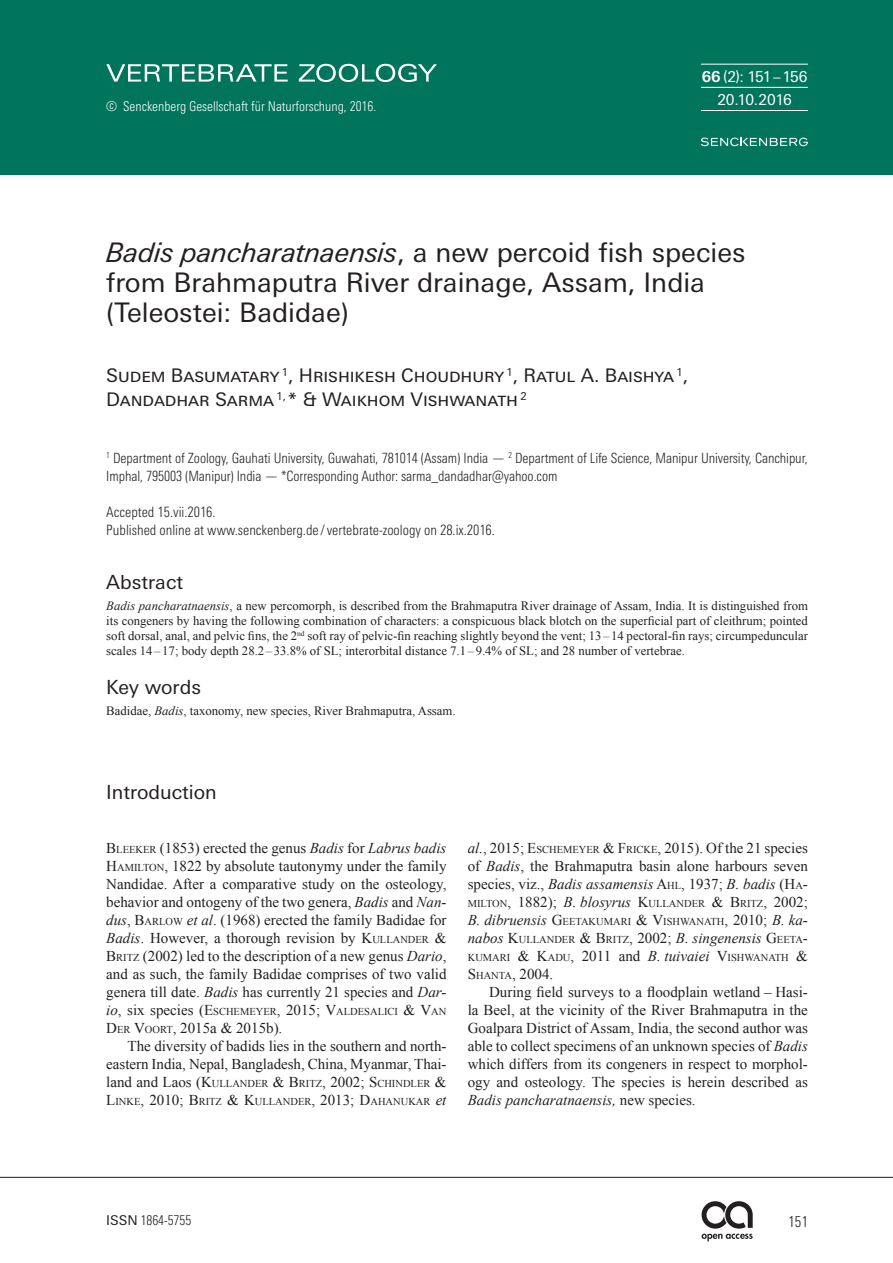
<style>
.page{position:relative;width:893px;height:1263px;background:#fff}
.page>*{position:absolute;margin:0;border:0;box-sizing:border-box;transform-origin:0 0}
.t1{font:27px/30px "Univers Next W1 G";color:#231f20}
.t2{font:19.5px "Univers Next W1 G";color:#231f20}
.t3{font:18.75px/24px "Univers Next W1 G";letter-spacing:-.005em;color:#231f20}
.t4{font:15px/18px "Times New Roman";color:#231f20;text-align:justify}
.t5{font:italic 15px "Times New Roman";color:#231f20}
.t6{font:15px/22.8px "Univers Next W1 G";letter-spacing:-.05em;color:#fff;text-align:center}
.t7{font:300 condensed 15px "Univers Next Pro";color:#231f20}
.t8{font:300 condensed 14.25px/18px "Univers Next Pro";color:#231f20}
.t9{font:300 condensed 14.1px/18px "Univers Next Pro";letter-spacing:-.005em;color:#231f20}
.t10{font:300 condensed 13.5px "Univers Next Pro";color:#fff}
.t11{font:300 condensed 13.5px "Univers Next Pro";color:#231f20}
.t12{font:12.75px/15px "Times New Roman";color:#231f20;text-align:justify}
.t13{font:10.5px/18px "Times New Roman";color:#231f20}
.s1{font-weight:700}
.s2{font-style:italic}
.s3{font-style:inherit}
.s4{font-size:10.5px}
.s5{font-style:italic;font-size:15px}
.s6{font-size:15px}
.s7{font-style:normal}
.s8{font-style:normal;font-size:10.5px}
.s9{font-family:"Univers Next W1 G";font-weight:400;font-stretch:normal}
</style>
<div class="page">
<hr style="left:0;top:1177px;width:893px;height:1px;background:#231f20">
<svg style="left:702px;top:1234px;width:51px;height:7px"></svg>
<svg style="left:702px;top:1201px;width:51px;height:27px"></svg>
<div style="left:0;top:0;width:893px;height:174px;background:#01745c"></div>
<svg style="left:701px;top:138px;width:107px;height:8px"></svg>
<hr style="left:701px;top:64px;width:107px;height:1px;background:#fff">
<hr style="left:701px;top:110px;width:107px;height:1px;background:#fff">
<hr style="left:701px;top:87px;width:107px;height:1px;background:#fff">
<svg style="left:106px;top:64px;width:331px;height:18px"></svg>
<p class="t10" style="left:106px;top:98px;width:271px">© Senckenberg Gesellschaft für Naturforschung, 2016.</p>
<p class="t6" style="left:702px;top:65px;width:107px"><span class="s1">66</span> (2): 151–156<br>20.10.2016</p>
<h1 class="t1" style="left:106px;top:237px;width:641px"><span class="s2">Badis pancharatnaensis</span>, a new percoid fish species from Brahmaputra River drainage, Assam, India (Teleostei: Badidae)</h1>
<p class="t3" style="left:106px;top:363px;width:583px">Sudem Basumatary <sup>1</sup>, Hrishikesh Choudhury <sup>1</sup>, Ratul A. Baishya <sup>1</sup>,<br>Dandadhar Sarma <sup>1,</sup>* &amp; Waikhom Vishwanath <sup>2</sup></p>
<p class="t9" style="left:106px;top:449px;width:703px"><sup>1</sup> Department of Zoology, Gauhati University, Guwahati, 781014 (Assam) India — <sup>2</sup> Department of Life Science, Manipur University, Canchipur,<br>Imphal, 795003 (Manipur) India — *Corresponding Author: sarma_dandadhar@yahoo.com</p>
<p class="t8" style="left:106px;top:503px;width:390px">Accepted 15.vii.2016.<br>Published online at www.senckenberg.de /vertebrate-zoology on 28.ix.2016.</p>
<h2 class="t2" style="left:106px;top:571px;width:78px">Abstract</h2>
<p class="t12" style="left:106px;top:598px;width:703px"><span class="s2">Badis pancharatnaensis</span>, a new percomorph, is described from the Brahmaputra River drainage of Assam, India. It is distinguished from its congeners by having the following combination of characters: a conspicuous black blotch on the superficial part of cleithrum; pointed soft dorsal, anal, and pelvic fins, the 2<sup>nd</sup> soft ray of pelvic-fin reaching slightly beyond the vent; 13 <span class="s2">‒</span> 14 pectoral-fin rays; circumpeduncular scales 14 <span class="s2">‒</span> 17; body depth 28.2 <span class="s2">‒</span> 33.8% of SL; interorbital distance 7.1 <span class="s2">‒</span> 9.4% of SL; and 28 number of vertebrae.</p>
<h2 class="t2" style="left:106px;top:676px;width:96px">Key words</h2>
<p class="t12" style="left:106px;top:703px;width:351px">Badidae, <span class="s2">Badis</span>, taxonomy, new species, River Brahmaputra, Assam.</p>
<h2 class="t2" style="left:106px;top:781px;width:112px">Introduction</h2>
<p class="t4" style="left:106px;top:839px;width:342px"><span class="s3">B</span><span class="s4">LEEKER</span> (1853) erected the genus <span class="s2">Badis</span> for <span class="s2">Labrus badis </span><span class="s3">H</span><span class="s4">AMILTON</span><span class="s3">,</span> 1822 by absolute tautonymy under the family Nandidae. After a comparative study on the osteology, behavior and ontogeny of the two genera, <span class="s2">Badis</span> and <span class="s2">Nan&shy;dus</span>, <span class="s3">B</span><span class="s4">ARLOW</span> <span class="s2">et al</span>. (1968) erected the family Badidae for <span class="s2">Badis</span>. However, a thorough revision by <span class="s3">K</span><span class="s4">ULLANDER</span> &amp; <span class="s3">B</span><span class="s4">RITZ</span> (2002) led to the description of a new genus <span class="s2">Dario</span>, and as such, the family Badidae comprises of two valid genera till date. <span class="s2">Badis</span> has currently 21 species and <span class="s2">Dar-</span></p>
<p class="t13" style="left:106px;top:1002px;width:342px"><span class="s5">io</span><span class="s6">, six species</span> <span class="s6">(E</span>SCHEMEYER<span class="s6">,</span> <span class="s6">2015;</span> <span class="s6">V</span>ALDESALICI <span class="s6">&amp;</span> <span class="s6">V</span>AN</p>
<p class="t4" style="left:106px;top:1019px;width:178px"><span class="s3">D</span><span class="s4">ER</span> <span class="s3">V</span><span class="s4">OORT</span><span class="s3">,</span> 2015a &amp; 2015b).</p>
<p class="t4" style="left:128px;top:1037px;width:320px">The diversity of badids lies in the southern and north-</p>
<p class="t4" style="left:106px;top:1055px;width:340px">eastern India, Nepal, Bangladesh, China, Myanmar, Thai-</p>
<p class="t13" style="left:106px;top:1074px;width:342px"><span class="s6">land and Laos</span> <span class="s6">(K</span>ULLANDER <span class="s6">&amp;</span> <span class="s6">B</span>RITZ<span class="s6">,</span> <span class="s6">2002;</span> <span class="s6">S</span> CHINDLER <span class="s6">&amp;<br></span><span class="s6">L</span>INKE<span class="s6">,</span> <span class="s6">2010;</span> <span class="s6">B</span>RITZ <span class="s6">&amp;</span> <span class="s6">K</span>ULLANDER<span class="s6">,</span> <span class="s6">2013;</span> <span class="s6">D</span>AHANUKAR <span class="s5">et</span></p>
<p class="t4" style="left:468px;top:839px;width:342px"><span class="s2">al.</span>, 2015; <span class="s3">E</span><span class="s4">SCHEMEYER</span> &amp; <span class="s3">F</span><span class="s4">RICKE</span><span class="s3">,</span> 2015). Of the 21 species of <span class="s2">Badis</span>, the Brahmaputra basin alone harbours seven species, viz., <span class="s2">Badis assamensis</span> <span class="s3">A</span><span class="s4">HL</span><span class="s3">,</span> 1937; <span class="s2">B. badis</span> <span class="s3">(H</span><span class="s4">A</span><span class="s3">-</span></p>
<p class="t13" style="left:468px;top:894px;width:342px">MILTON<span class="s6">,</span> <span class="s6">1882);</span> <span class="s5">B. blosyrus</span> <span class="s6">K</span>ULLANDER <span class="s6">&amp;</span> <span class="s6">B</span>RITZ<span class="s6">,</span> <span class="s6">2002;<br></span><span class="s5">B. dibruensis</span> <span class="s6">G</span>EETAKUMARI <span class="s6">&amp;</span> <span class="s6">V</span>ISHWANATH<span class="s6">,</span> <span class="s6">2010;</span> <span class="s5">B. ka-</span></p>
<p class="t5" style="left:468px;top:927px;width:342px">nabos <span class="s7">K</span><span class="s8">ULLANDER</span> <span class="s7">&amp;</span> <span class="s7">B</span><span class="s8">RITZ</span><span class="s7">,</span> <span class="s7">2002;</span> B. singenensis <span class="s7">G</span><span class="s8">EETA</span><span class="s7">-</span></p>
<p class="t13" style="left:468px;top:948px;width:342px">KUMARI <span class="s6">&amp;</span> <span class="s6">K</span>ADU<span class="s6">,</span> <span class="s6">2011 and</span> <span class="s5">B. tuivaiei</span> <span class="s6">V</span>ISHWANATH <span class="s6">&amp;<br></span><span class="s6">S</span> HANTA<span class="s6">,</span> <span class="s6">2004.</span></p>
<p class="t4" style="left:468px;top:983px;width:342px;text-indent:21px">During field surveys to a floodplain wetland ‒ Hasi&shy;la Beel, at the vicinity of the River Brahmaputra in the Goalpara District of Assam, India, the second author was able to collect specimens of an unknown species of <span class="s2">Badis </span>which differs from its congeners in respect to morphol&shy;ogy and osteology. The species is herein described as <span class="s2">Badis pancharatnaensis,</span> new species.</p>
<p class="t11" style="left:106px;top:1212px;width:86px"><span class="s9">ISSN</span> 1864-5755</p>
<p class="t7" style="left:788px;top:1213px;width:21px">151</p>
</div>
